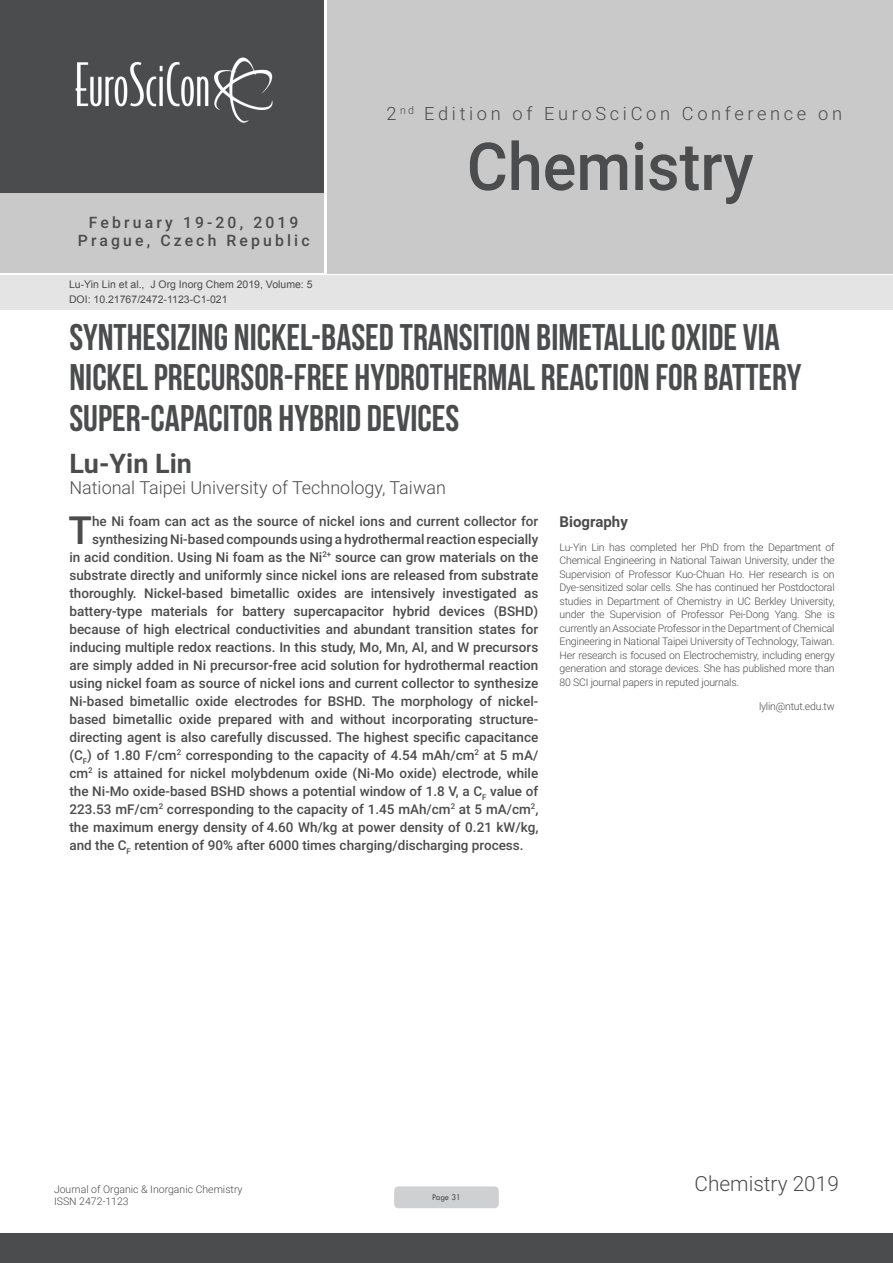
<style>
.page{position:relative;width:893px;height:1263px;background:#fff}
.page>*{position:absolute;margin:0;border:0;box-sizing:border-box;transform-origin:0 0}
.t1{font:500 66.15px "Roboto";color:#4b4c4d;scale:.95 1}
.Abstract{font:500 38.85px "Roboto";color:#4b4c4d}
.t2{font:37.05px/40.8px "Bebas Neue";color:#4b4c4d}
.t3{font:700 27px "Roboto";color:#4b4c4d}
.t4{font:300 20.85px "Roboto";color:#4b4c4d}
.t5{font:300 18.3px "Roboto";letter-spacing:.2em;color:#4b4c4d}
.t6{font:300 18px "Roboto";color:#4b4c4d}
.t7{font:500 15.75px/18.9px "Roboto";letter-spacing:.2em;color:#4b4c4d;text-align:center}
.Bio_Heading{font:700 15px "Roboto";color:#4b4c4d}
.Abstract-2{font:500 13.5px "Roboto";color:#4b4c4d}
.Biography{font:300 10.5px/13.5px "Roboto";letter-spacing:-.02em;color:#4b4c4d;text-align:justify}
.t8{font:10.5px "Arial";color:#4b4c4d}
.Biography-2{font:300 10.5px/12.6px "Roboto";color:#4b4c4d}
.t9{font:9px "Tw Cen";letter-spacing:-.02em;color:#4b4c4d;scale:.95 1}
</style>
<div class="page">
<div style="left:0;top:0;width:323px;height:193px;background:#4b4c4d"></div>
<div style="left:1px;top:193px;width:323px;height:80px;background:#c9c9c9"></div>
<div style="left:327px;top:0;width:566px;height:273px;background:#c9c9c9"></div>
<img style="left:75px;top:57px;width:198px;height:66px">
<div style="left:0;top:1233px;width:893px;height:30px;background:#4b4c4d"></div>
<div style="left:1px;top:275px;width:892px;height:35px;background:#e4e4e4"></div>
<div style="left:394px;top:1186px;width:105px;height:22px;background:#cfd0d2;border-radius:4px"></div>
<p class="t7" style="left:78px;top:212px;width:233px">February 19-20, 2019<br>Prague, Czech Republic</p>
<p class="t8" style="left:69px;top:278px;width:245px">Lu-Yin Lin et al., J Org Inorg Chem 2019, Volume: 5</p>
<p class="t8" style="left:69px;top:292px;width:160px">DOI: 10.21767/2472-1123-C1-021</p>
<h3 class="t5" style="left:386px;top:100px;width:457px">2 <sup>nd</sup> Edition of EuroSciCon Conference on</h3>
<h1 class="t1" style="left:467px;top:120px;width:303px">Chemistry</h1>
<p class="t2" style="left:69px;top:316px;width:733px">SYNTHESIZING NICKEL-BASED TRANSITION BIMETALLIC OXIDE VIA<br>NICKEL PRECURSOR-FREE HYDROTHERMAL REACTION FOR BATTERY<br>SUPER-CAPACITOR HYBRID DEVICES</p>
<p class="t3" style="left:69px;top:444px;width:124px">Lu-Yin Lin</p>
<p class="t6" style="left:69px;top:475px;width:378px">National Taipei University of Technology, Taiwan</p>
<p class="Abstract" style="left:69px;top:503px;width:25px">T</p>
<p class="Abstract-2" style="left:92px;top:511px;width:448px">he Ni foam can act as the source of nickel ions and current collector for</p>
<p class="Abstract-2" style="left:92px;top:529px;width:448px">synthesizing Ni-based compounds using a hydrothermal reaction especially</p>
<p class="Abstract-2" style="left:69px;top:547px;width:470px">in acid condition. Using Ni foam as the Ni<sup>2+</sup> source can grow materials on the</p>
<p class="Abstract-2" style="left:69px;top:565px;width:470px">substrate directly and uniformly since nickel ions are released from substrate</p>
<p class="Abstract-2" style="left:69px;top:583px;width:470px">thoroughly. Nickel-based bimetallic oxides are intensively investigated as</p>
<p class="Abstract-2" style="left:69px;top:601px;width:470px">battery-type materials for battery supercapacitor hybrid devices (BSHD)</p>
<p class="Abstract-2" style="left:69px;top:619px;width:470px">because of high electrical conductivities and abundant transition states for</p>
<p class="Abstract-2" style="left:69px;top:637px;width:470px">inducing multiple redox reactions. In this study, Mo, Mn, Al, and W precursors</p>
<p class="Abstract-2" style="left:69px;top:655px;width:470px">are simply added in Ni precursor-free acid solution for hydrothermal reaction</p>
<p class="Abstract-2" style="left:69px;top:673px;width:470px">using nickel foam as source of nickel ions and current collector to synthesize</p>
<p class="Abstract-2" style="left:69px;top:691px;width:470px">Ni-based bimetallic oxide electrodes for BSHD. The morphology of nickel-</p>
<p class="Abstract-2" style="left:69px;top:709px;width:470px">based bimetallic oxide prepared with and without incorporating structure-</p>
<p class="Abstract-2" style="left:69px;top:727px;width:470px">directing agent is also carefully discussed. The highest specific capacitance</p>
<p class="Abstract-2" style="left:69px;top:745px;width:470px">(C<sub>F</sub>) of 1.80 F/cm<sup>2</sup> corresponding to the capacity of 4.54 mAh/cm<sup>2</sup> at 5 mA/</p>
<p class="Abstract-2" style="left:69px;top:763px;width:470px">cm<sup>2</sup> is attained for nickel molybdenum oxide (Ni-Mo oxide) electrode, while</p>
<p class="Abstract-2" style="left:69px;top:781px;width:470px">the Ni-Mo oxide-based BSHD shows a potential window of 1.8 V, a C<sub>F</sub> value of</p>
<p class="Abstract-2" style="left:69px;top:799px;width:470px">223.53 mF/cm<sup>2</sup> corresponding to the capacity of 1.45 mAh/cm<sup>2</sup> at 5 mA/cm<sup>2</sup>,</p>
<p class="Abstract-2" style="left:69px;top:817px;width:470px">the maximum energy density of 4.60 Wh/kg at power density of 0.21 kW/kg,</p>
<p class="Abstract-2" style="left:69px;top:835px;width:456px">and the C<sub>F</sub> retention of 90% after 6000 times charging/discharging process.</p>
<p class="Bio_Heading" style="left:560px;top:511px;width:70px">Biography</p>
<p class="Biography" style="left:560px;top:540px;width:277px">Lu-Yin Lin has completed her PhD from the Department of Chemical Engineering in National Taiwan University, under the Supervision of Professor Kuo-Chuan Ho. Her research is on Dye-sensitized solar cells. She has continued her Postdoctoral studies in Department of Chemistry in UC Berkley University, under the Supervision of Professor Pei-Dong Yang. She is currently an Associate Professor in the Department of Chemical Engineering in National Taipei University of Technology, Taiwan.<br>Her research is focused on Electrochemistry, including energy generation and storage devices. She has published more than 80 SCI journal papers in reputed journals.</p>
<p class="Biography" style="left:759px;top:699px;width:77px">lylin@ntut.edu.tw</p>
<p class="Biography-2" style="left:54px;top:1182px;width:190px">Journal of Organic &amp; Inorganic Chemistry<br>ISSN 2472-1123</p>
<p class="t9" style="left:432px;top:1192px;width:32px">Page 31</p>
<h3 class="t4" style="left:695px;top:1169px;width:146px">Chemistry 2019</h3>
</div>
